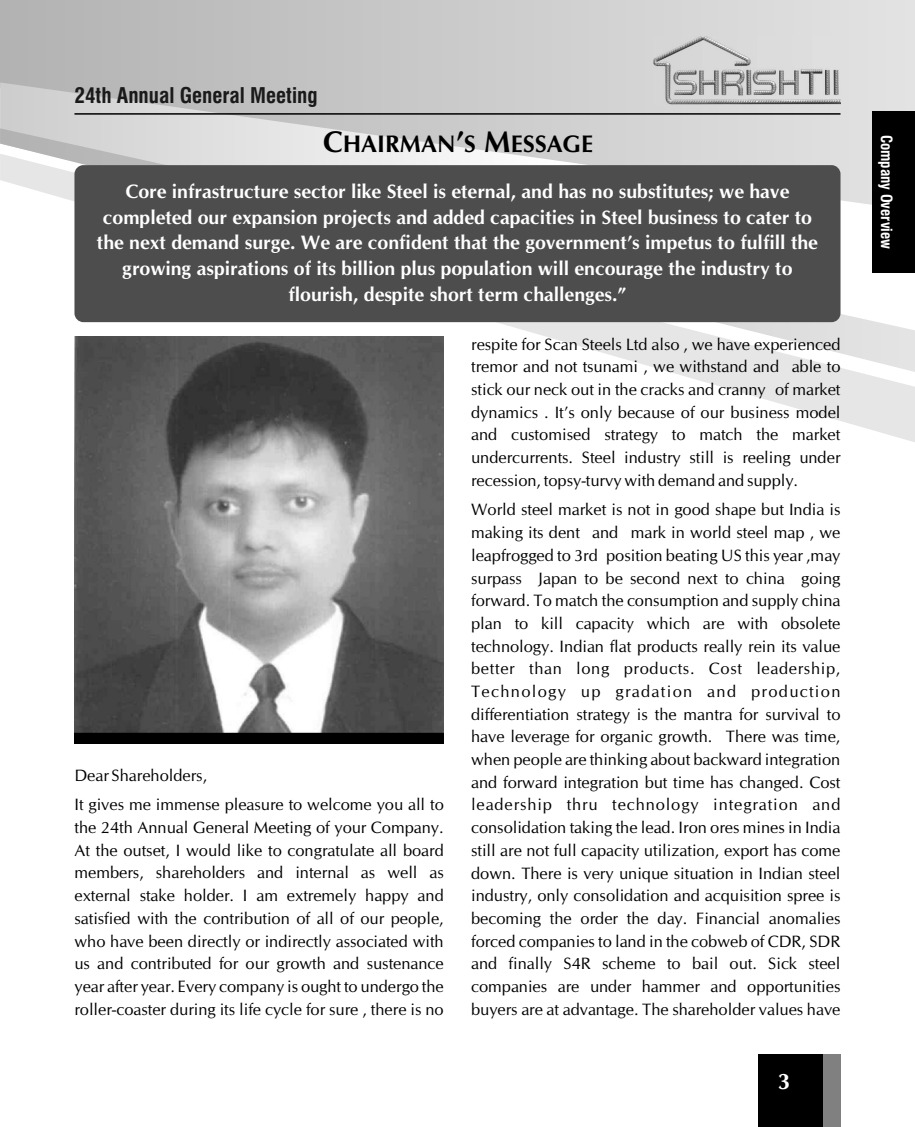
<style>
.page{position:relative;width:915px;height:1127px;background:#fff}
.page>*{position:absolute;margin:0;border:0;box-sizing:border-box;transform-origin:0 0}
.t1{font:700 24px "CG Omega";color:#000}
.t2{font:700 22.5px "CG Omega";color:#fff}
.t3{font:700 condensed 21.15px "Swiss 721 BT";color:#1a1a1a}
.t4{font:700 19.5px/25.7px "CG Omega";color:#fff;text-align:center}
.t5{font:16.5px/22.6px "CG Omega";color:#000;text-align:justify}
.t6{font:700 condensed 15px "Swiss 721 BT";color:#fff}
.s1{font-size:30px}
</style>
<div class="page">
<svg style="left:0;top:0;width:914px;height:82px;background:#c8c8c8"></svg>
<svg style="left:0;top:82px;width:914px;height:46px;background:#cecece"></svg>
<svg style="left:443px;top:373px;width:471px;height:70px"></svg>
<svg style="left:0;top:128px;width:914px;height:245px"></svg>
<img style="left:653px;top:37px;width:187px;height:67px">
<hr style="left:74px;top:113px;width:766px;height:2px;background:#000">
<div style="left:757px;top:1054px;width:83px;height:73px;background:#000"></div>
<div style="left:822px;top:1054px;width:18px;height:73px;background:#808080"></div>
<div style="left:74px;top:165px;width:766px;height:157px;background:#4d4d4d;border-radius:9px"></div>
<div style="left:74px;top:344px;width:369px;height:400px;background:#000"></div>
<img style="left:74px;top:337px;width:369px;height:395px">
<div style="left:872px;top:111px;width:42px;height:161px;background:#000"></div>
<p class="t3" style="left:74px;top:87px;width:244px">24th Annual General Meeting</p>
<h1 class="t1" style="left:322px;top:134px;width:272px"><span class="s1">C</span>HAIRMAN<span class="s1">’</span>S <span class="s1">M</span>ESSAGE</h1>
<p class="t4" style="left:97px;top:180px;width:722px">Core infrastructure sector like Steel is eternal, and has no substitutes; we have completed our expansion projects and added capacities in Steel business to cater to the next demand surge. We are confident that the government’s impetus to fulfill the growing aspirations of its billion plus population will encourage the industry to flourish, despite short term challenges.”</p>
<p class="t5" style="left:74px;top:761px;width:370px;line-height:29.5px">Dear Shareholders,<br>It gives me immense pleasure to welcome you all to</p>
<p class="t5" style="left:74px;top:817px;width:371px">the 24th Annual General Meeting of your Company.<br>At the outset, I would like to congratulate all board members, shareholders and internal as well as external stake holder. I am extremely happy and satisfied with the contribution of all of our people, who have been directly or indirectly associated with us and contributed for our growth and sustenance year after year. Every company is ought to undergo the roller-coaster during its life cycle for sure , there is no</p>
<p class="t5" style="left:471px;top:334px;width:371px">respite for Scan Steels Ltd also , we have experienced tremor and not tsunami , we withstand and able to stick our neck out in the cracks and cranny of market dynamics . It’s only because of our business model and customised strategy to match the market undercurrents. Steel industry still is reeling under recession, topsy-turvy with demand and supply.</p>
<p class="t5" style="left:471px;top:500px;width:371px">World steel market is not in good shape but India is making its dent and mark in world steel map , we leapfrogged to 3rd position beating US this year ,may surpass Japan to be second next to china going forward. To match the consumption and supply china plan to kill capacity which are with obsolete technology. Indian flat products really rein its value better than long products. Cost leadership, Technology up gradation and production differentiation strategy is the mantra for survival to have leverage for organic growth. There was time, when people are thinking about backward integration and forward integration but time has changed. Cost leadership thru technology integration and consolidation taking the lead. Iron ores mines in India still are not full capacity utilization, export has come down. There is very unique situation in Indian steel industry, only consolidation and acquisition spree is becoming the order the day. Financial anomalies forced companies to land in the cobweb of CDR, SDR and finally S4R scheme to bail out. Sick steel companies are under hammer and opportunities buyers are at advantage. The shareholder values have</p>
<h2 class="t2" style="left:777px;top:1072px;width:14px">3</h2>
<p class="t6" style="left:892px;top:135px;width:116px;rotate:90deg">Company Overview</p>
</div>
